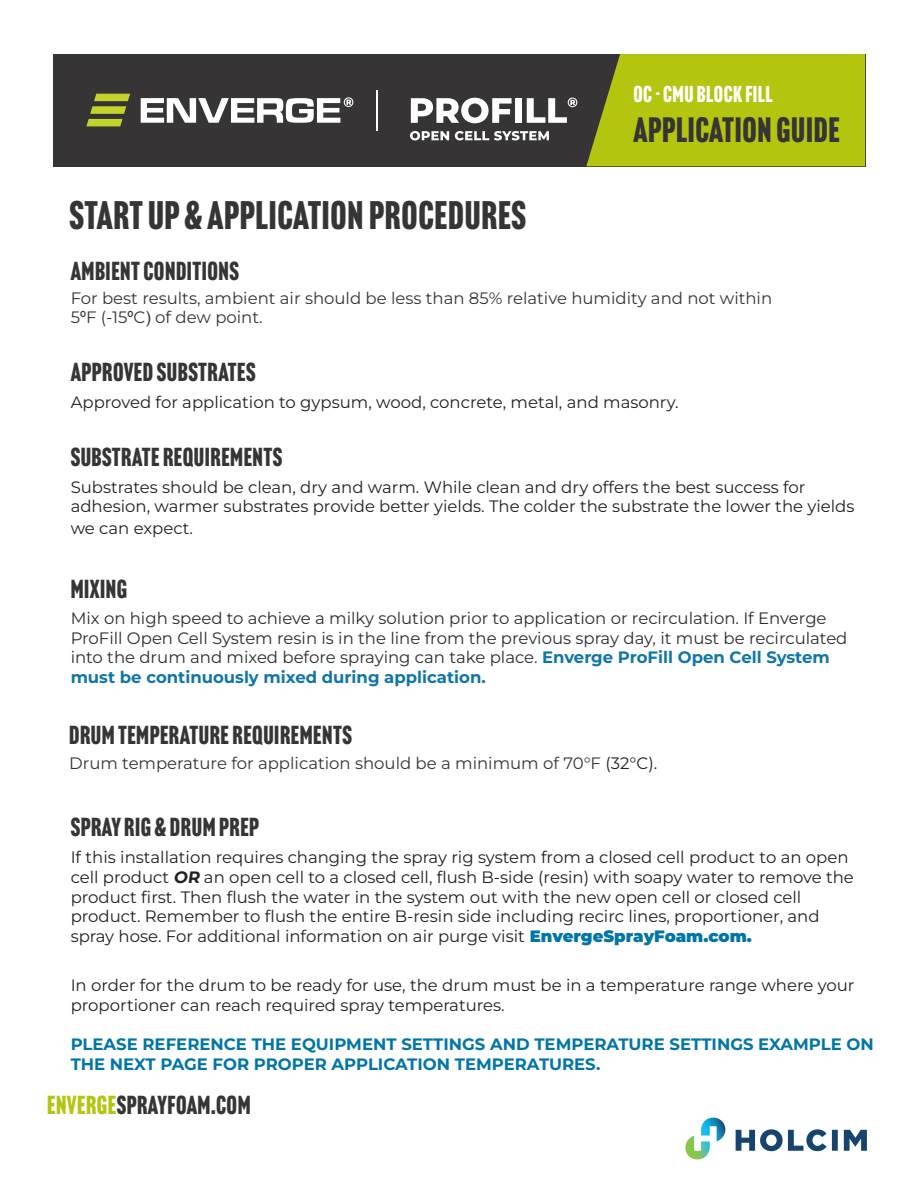
<style>
.page{position:relative;width:918px;height:1188px;background:#fff}
.page>*{position:absolute;margin:0;border:0;box-sizing:border-box;transform-origin:0 0}
.t1{font:39px "Headline Gothic ATF";letter-spacing:.02em;color:#363434}
.t2{font:34.5px "Headline Gothic ATF";letter-spacing:.02em;color:#363434}
.t3{font:25.5px "Headline Gothic ATF";letter-spacing:.02em;color:#363434}
.t4{font:22.5px "Headline Gothic ATF";letter-spacing:.02em;color:#fff}
.t5{font:16.5px/19.8px "Montserrat";color:#231f20}
.t6{font:16.5px/19.5px "Montserrat";color:#2b2e2e}
.t7{font:16.5px/19.8px "Montserrat";color:#363434}
.t8{font:700 16.5px/19.8px "Montserrat";color:#0076a7}
.s1{font-family:"Arial"}
.s2{font-weight:700;color:#1076a8}
.s3{color:#231f20}
.s4{font-weight:700}
.s5{font-weight:900;color:#0076a7}
.s6{color:#b3c50e}
</style>
<div class="page">
<svg style="left:736px;top:1129px;width:131px;height:22px"></svg>
<svg style="left:685px;top:1118px;width:40px;height:41px"></svg>
<div style="left:53px;top:54px;width:812px;height:112px;background:#363434"></div>
<div style="left:586px;top:54px;width:279px;height:112px;background:#b3c50e"></div>
<svg style="left:411px;top:98px;width:101px;height:25px"></svg>
<div style="left:515px;top:98px;width:7px;height:25px;background:#fff"></div>
<svg style="left:527px;top:98px;width:50px;height:25px"></svg>
<svg style="left:410px;top:131px;width:39px;height:9px"></svg>
<svg style="left:455px;top:131px;width:94px;height:9px"></svg>
<hr style="left:376px;top:90px;width:2px;height:40px;background:#fff">
<svg style="left:86px;top:94px;width:44px;height:32px"></svg>
<svg style="left:141px;top:97px;width:212px;height:26px"></svg>
<p class="t1" style="left:69px;top:193px;width:458px">START UP &amp; APPLICATION PROCEDURES</p>
<h3 class="t4" style="left:633px;top:81px;width:141px">OC - CMU BLOCK FILL</h3>
<h2 class="t2" style="left:633px;top:109px;width:208px">APPLICATION GUIDE</h2>
<p class="t3" style="left:71px;top:256px;width:170px">AMBIENT CONDITIONS</p>
<p class="t7" style="left:71px;top:287px;width:703px">For best results, ambient air should be less than 85% relative humidity and not within<br>5<span class="s1">º</span>F (-15<span class="s1">º</span>C<span class="s1">)</span> of dew point.</p>
<p class="t3" style="left:71px;top:357px;width:186px">APPROVED SUBSTRATES</p>
<p class="t5" style="left:71px;top:391px;width:610px">Approved for application to gypsum, wood, concrete, metal, and masonry.</p>
<p class="t3" style="left:71px;top:442px;width:213px">SUBSTRATE REQUIREMENTS</p>
<p class="t5" style="left:71px;top:477px;width:785px">Substrates should be clean, dry and warm. While clean and dry offers the best success for adhesion, warmer substrates provide better yields. The colder the substrate the lower the yields</p>
<p class="t5" style="left:71px;top:518px;width:124px">we can expect.</p>
<p class="t3" style="left:71px;top:574px;width:58px">MIXING</p>
<p class="t6" style="left:71px;top:608px;width:778px">Mix on high speed to achieve a milky solution prior to application or recirculation. If Enverge ProFill Open Cell System resin is in the line from the previous spray day, it must be recirculated into the drum and mixed before spraying can take place. <span class="s2">Enverge ProFill Open Cell System must be continuously mixed during application.</span></p>
<p class="t3" style="left:69px;top:720px;width:284px">DRUM TEMPERATURE REQUIREMENTS</p>
<p class="t7" style="left:69px;top:753px;width:590px">Drum temperature for application should be a minimum of 70°F <span class="s3">(32°C).</span></p>
<p class="t3" style="left:71px;top:813px;width:190px">SPRAY RIG &amp; DRUM PREP</p>
<p class="t5" style="left:71px;top:847px;width:785px">If this installation requires changing the spray rig system from a closed cell product to an open cell product <span class="s4">OR</span> an open cell to a closed cell, flush B-side (resin) with soapy water to remove the product first. Then flush the water in the system out with the new open cell or closed cell product. Remember to flush the entire B-resin side including recirc lines, proportioner, and spray hose. For additional information on air purge visit <span class="s5">EnvergeSprayFoam.com.</span></p>
<p class="t5" style="left:71px;top:975px;width:785px">In order for the drum to be ready for use, the drum must be in a temperature range where your proportioner can reach required spray temperatures.</p>
<p class="t8" style="left:71px;top:1034px;width:805px">PLEASE REFERENCE THE EQUIPMENT SETTINGS AND TEMPERATURE SETTINGS EXAMPLE ON<br>THE NEXT PAGE FOR PROPER APPLICATION TEMPERATURES.</p>
<h3 class="t3" style="left:47px;top:1090px;width:205px"><span class="s6">ENVERGE</span>SPRAYFOAM.COM</h3>
</div>
